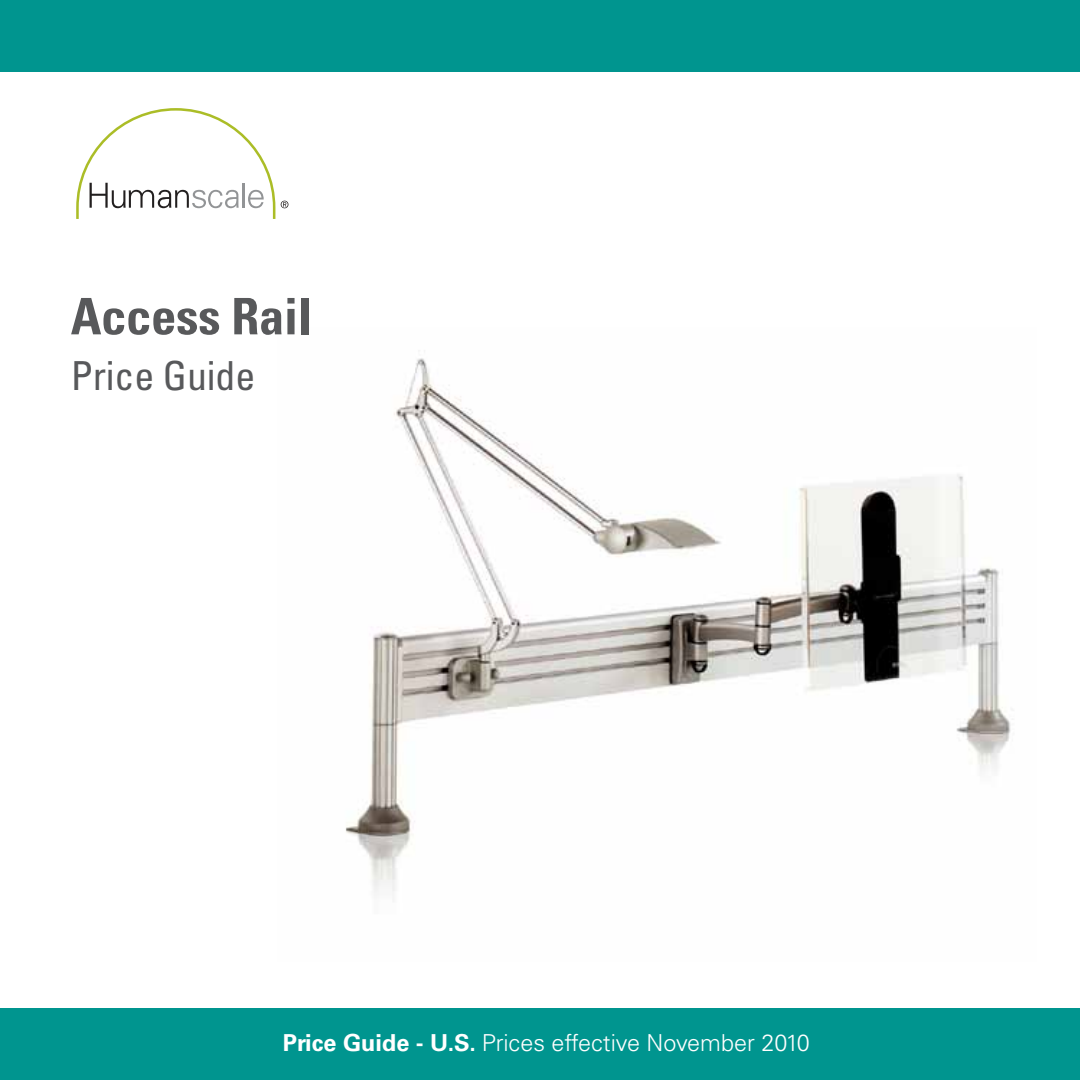
<style>
.page{position:relative;width:1080px;height:1080px;background:#fff}
.page>*{position:absolute;margin:0;border:0;box-sizing:border-box;transform-origin:0 0}
.t1{font:700 condensed 50.4px "Univers";letter-spacing:-.005em;color:#58595b}
.t2{font:condensed 40px "Univers";letter-spacing:-.005em;color:#58595b}
.t3{font:300 23.4px "Univers";color:#fff}
.s1{font-weight:700}
</style>
<div class="page">
<img style="left:345px;top:358px;width:666px;height:535px">
<div style="left:0;top:1008px;width:1080px;height:72px;background:#00958f"></div>
<div style="left:0;top:0;width:1080px;height:72px;background:#00958f"></div>
<svg style="left:76px;top:108px;width:199px;height:111px"></svg>
<svg style="left:281px;top:201px;width:7px;height:7px"></svg>
<h1 class="t1" style="left:71px;top:286px;width:243px">Access Rail</h1>
<h2 class="t2" style="left:71px;top:351px;width:186px">Price Guide</h2>
<p class="t3" style="left:283px;top:1028px;width:529px"><span class="s1">Price Guide - U.S.</span> Prices effective November 2010</p>
</div>
